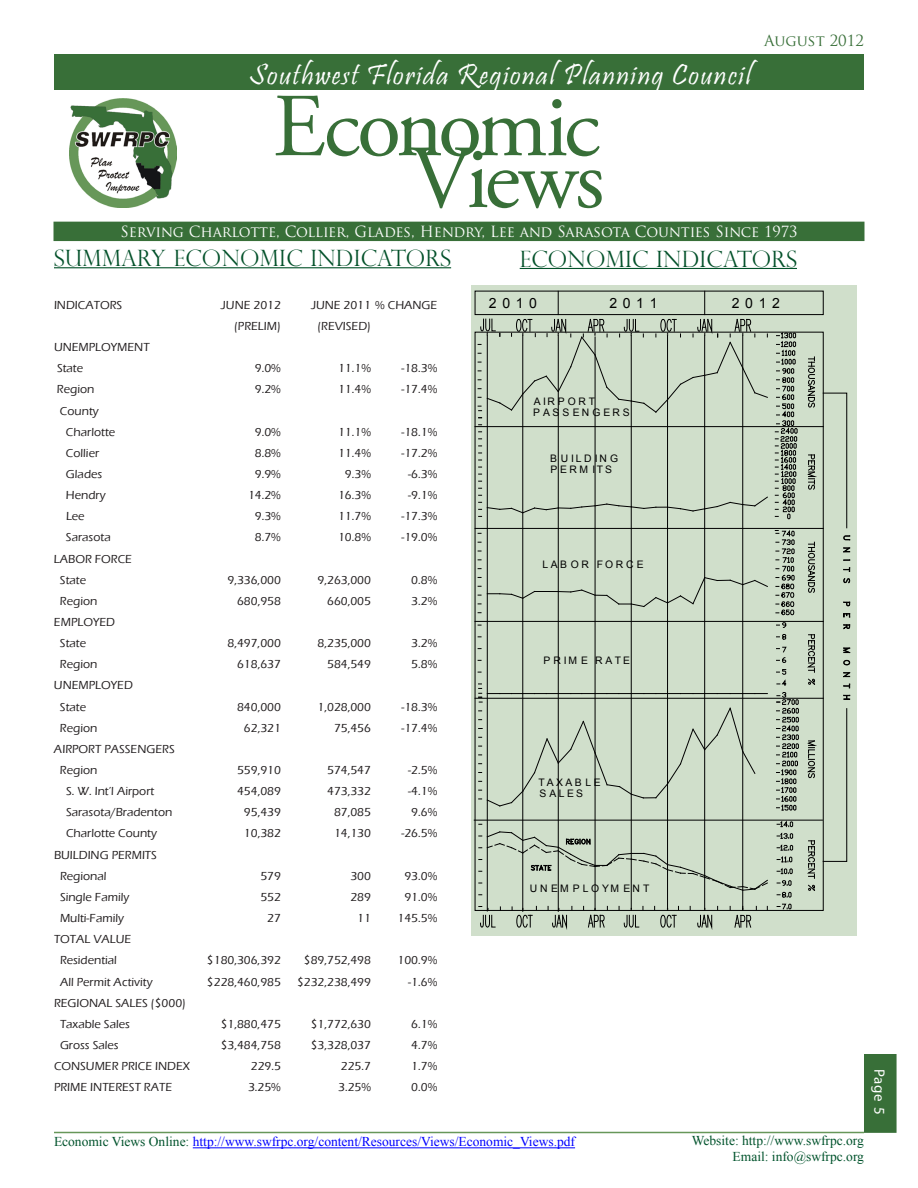
<style>
.page{position:relative;width:918px;height:1188px;background:#fff}
.page>*{position:absolute;margin:0;border:0;box-sizing:border-box;transform-origin:0 0}
.t1{font:89.85px "Adobe Garamond Pro";letter-spacing:-.05em;color:#386f38}
.t2{font:30px "Pristina";letter-spacing:.05em;color:#fff}
.t3{font:300 22.5px "Perpetua Titling";letter-spacing:.01em;color:#03512a}
.t4{font:15px "Trajan Pro";letter-spacing:-.01em;color:#fff}
.t5{font:15px "Trajan Pro";color:#386f38}
.t6{font:15px "Myriad Pro";color:#fff}
.t7{font:14.1px "Arial";letter-spacing:.4em;color:#000}
.t8{font:13.5px "Times New Roman";color:#00f}
.t9{font:13.5px/16.2px "Times New Roman";color:#00532c;text-align:right}
.t10{font:500 12px/21.1px "Eras ITC";color:#231f20}
.t11{font:10.35px/10.9px "Arial";letter-spacing:.265em;color:#000}
.t12{font:10.35px "Arial";letter-spacing:.29em;color:#000}
.t13{font:10.35px "Arial";letter-spacing:.235em;color:#000}
.s1{color:#00532c}
</style>
<div class="page">
<div style="left:54px;top:54px;width:810px;height:36px;background:#386f38"></div>
<div style="left:864px;top:1054px;width:33px;height:79px;background:#386f38"></div>
<hr style="left:520px;top:268px;width:277px;height:1px;background:#03512a">
<hr style="left:54px;top:267px;width:397px;height:1px;background:#03512a">
<hr style="left:54px;top:1132px;width:810px;height:1px;background:#679759">
<div style="left:471px;top:285px;width:385px;height:650px;background:#d0dfcb"></div>
<div style="left:54px;top:222px;width:810px;height:19px;background:#386f38"></div>
<img style="left:69px;top:99px;width:108px;height:109px">
<hr style="left:193px;top:1148px;width:382px;height:1px;background:#00f">
<svg style="left:474px;top:290px;width:376px;height:638px"></svg>
<p class="t5" style="left:764px;top:31px;width:101px">August 2012</p>
<h2 class="t2" style="left:249px;top:58px;width:504px">Southwest Florida Regional Planning Council</h2>
<h1 class="t1" style="left:273px;top:73px;width:328px">Economic</h1>
<h1 class="t1" style="left:411px;top:125px;width:195px">Views</h1>
<p class="t4" style="left:121px;top:222px;width:678px">Serving Charlotte, Collier, Glades, Hendry, Lee and Sarasota Counties Since 1973</p>
<h3 class="t3" style="left:54px;top:244px;width:399px">SUMMARY ECONOMIC INDICATORS</h3>
<h3 class="t3" style="left:520px;top:245px;width:279px">ECONOMIC INDICATORS</h3>
<p class="t10" style="left:54px;top:294px;width:70px">INDICATORS</p>
<p class="t10" style="left:221px;top:294px;width:61px">JUNE 2012</p>
<p class="t10" style="left:311px;top:294px;width:128px">JUNE 2011 % CHANGE</p>
<p class="t10" style="left:234px;top:316px;width:48px">(PRELIM)</p>
<p class="t10" style="left:317px;top:316px;width:55px">(REVISED)</p>
<p class="t10" style="left:54px;top:337px;width:97px">UNEMPLOYMENT<br>State</p>
<p class="t10" style="left:255px;top:358px;width:28px">9.0%</p>
<p class="t10" style="left:338px;top:358px;width:34px">11.1%</p>
<p class="t10" style="left:401px;top:358px;width:37px">-18.3%</p>
<p class="t10" style="left:57px;top:379px;width:39px">Region</p>
<p class="t10" style="left:255px;top:379px;width:28px">9.2%</p>
<p class="t10" style="left:338px;top:379px;width:34px">11.4%</p>
<p class="t10" style="left:401px;top:379px;width:37px">-17.4%</p>
<p class="t10" style="left:66px;top:400px;width:51px;text-indent:-6px">County<br>Charlotte</p>
<p class="t10" style="left:255px;top:421px;width:28px">9.0%</p>
<p class="t10" style="left:338px;top:421px;width:34px">11.1%</p>
<p class="t10" style="left:401px;top:421px;width:37px">-18.1%</p>
<p class="t10" style="left:66px;top:442px;width:35px">Collier</p>
<p class="t10" style="left:255px;top:442px;width:28px">8.8%</p>
<p class="t10" style="left:338px;top:442px;width:34px">11.4%</p>
<p class="t10" style="left:401px;top:442px;width:37px">-17.2%</p>
<p class="t10" style="left:66px;top:464px;width:38px">Glades</p>
<p class="t10" style="left:255px;top:464px;width:28px">9.9%</p>
<p class="t10" style="left:345px;top:464px;width:28px">9.3%</p>
<p class="t10" style="left:408px;top:464px;width:31px">-6.3%</p>
<p class="t10" style="left:66px;top:485px;width:41px">Hendry</p>
<p class="t10" style="left:248px;top:485px;width:34px">14.2%</p>
<p class="t10" style="left:338px;top:485px;width:34px">16.3%</p>
<p class="t10" style="left:408px;top:485px;width:31px">-9.1%</p>
<p class="t10" style="left:66px;top:506px;width:20px">Lee</p>
<p class="t10" style="left:255px;top:506px;width:28px">9.3%</p>
<p class="t10" style="left:338px;top:506px;width:34px">11.7%</p>
<p class="t10" style="left:401px;top:506px;width:37px">-17.3%</p>
<p class="t10" style="left:66px;top:527px;width:46px">Sarasota</p>
<p class="t10" style="left:255px;top:527px;width:28px">8.7%</p>
<p class="t10" style="left:338px;top:527px;width:34px">10.8%</p>
<p class="t10" style="left:401px;top:527px;width:37px">-19.0%</p>
<p class="t10" style="left:60px;top:548px;width:74px;text-indent:-6px">LABOR FORCE<br>State</p>
<p class="t10" style="left:228px;top:569px;width:55px">9,336,000</p>
<p class="t10" style="left:318px;top:569px;width:55px">9,263,000</p>
<p class="t10" style="left:411px;top:569px;width:28px">0.8%</p>
<p class="t10" style="left:60px;top:590px;width:39px">Region</p>
<p class="t10" style="left:237px;top:590px;width:45px">680,958</p>
<p class="t10" style="left:327px;top:590px;width:45px">660,005</p>
<p class="t10" style="left:411px;top:590px;width:28px">3.2%</p>
<p class="t10" style="left:60px;top:612px;width:57px;text-indent:-6px">EMPLOYED<br>State</p>
<p class="t10" style="left:228px;top:633px;width:55px">8,497,000</p>
<p class="t10" style="left:318px;top:633px;width:55px">8,235,000</p>
<p class="t10" style="left:411px;top:633px;width:28px">3.2%</p>
<p class="t10" style="left:60px;top:654px;width:39px">Region</p>
<p class="t10" style="left:237px;top:654px;width:45px">618,637</p>
<p class="t10" style="left:327px;top:654px;width:45px">584,549</p>
<p class="t10" style="left:411px;top:654px;width:28px">5.8%</p>
<p class="t10" style="left:60px;top:675px;width:74px;text-indent:-6px">UNEMPLOYED<br>State</p>
<p class="t10" style="left:237px;top:696px;width:45px">840,000</p>
<p class="t10" style="left:318px;top:696px;width:55px">1,028,000</p>
<p class="t10" style="left:401px;top:696px;width:37px">-18.3%</p>
<p class="t10" style="left:60px;top:717px;width:39px">Region</p>
<p class="t10" style="left:244px;top:717px;width:38px">62,321</p>
<p class="t10" style="left:334px;top:717px;width:38px">75,456</p>
<p class="t10" style="left:401px;top:717px;width:37px">-17.4%</p>
<p class="t10" style="left:60px;top:738px;width:116px;text-indent:-6px">AIRPORT PASSENGERS<br>Region</p>
<p class="t10" style="left:237px;top:760px;width:45px">559,910</p>
<p class="t10" style="left:327px;top:760px;width:45px">574,547</p>
<p class="t10" style="left:408px;top:760px;width:31px">-2.5%</p>
<p class="t10" style="left:66px;top:781px;width:90px">S. W. Int’l Airport</p>
<p class="t10" style="left:237px;top:781px;width:45px">454,089</p>
<p class="t10" style="left:327px;top:781px;width:45px">473,332</p>
<p class="t10" style="left:408px;top:781px;width:31px">-4.1%</p>
<p class="t10" style="left:66px;top:802px;width:108px">Sarasota/Bradenton</p>
<p class="t10" style="left:244px;top:802px;width:38px">95,439</p>
<p class="t10" style="left:334px;top:802px;width:38px">87,085</p>
<p class="t10" style="left:411px;top:802px;width:28px">9.6%</p>
<p class="t10" style="left:66px;top:823px;width:92px">Charlotte County</p>
<p class="t10" style="left:244px;top:823px;width:38px">10,382</p>
<p class="t10" style="left:334px;top:823px;width:38px">14,130</p>
<p class="t10" style="left:401px;top:823px;width:37px">-26.5%</p>
<p class="t10" style="left:60px;top:844px;width:98px;text-indent:-6px">BUILDING PERMITS<br>Regional</p>
<p class="t10" style="left:260px;top:865px;width:22px">579</p>
<p class="t10" style="left:350px;top:865px;width:22px">300</p>
<p class="t10" style="left:404px;top:865px;width:34px">93.0%</p>
<p class="t10" style="left:60px;top:887px;width:71px">Single Family</p>
<p class="t10" style="left:260px;top:887px;width:22px">552</p>
<p class="t10" style="left:350px;top:887px;width:22px">289</p>
<p class="t10" style="left:404px;top:887px;width:34px">91.0%</p>
<p class="t10" style="left:60px;top:908px;width:65px">Multi-Family</p>
<p class="t10" style="left:267px;top:908px;width:15px">27</p>
<p class="t10" style="left:357px;top:908px;width:15px">11</p>
<p class="t10" style="left:398px;top:908px;width:41px">145.5%</p>
<p class="t10" style="left:60px;top:929px;width:73px;text-indent:-6px">TOTAL VALUE<br>Residential</p>
<p class="t10" style="left:207px;top:950px;width:75px">$180,306,392</p>
<p class="t10" style="left:304px;top:950px;width:69px">$89,752,498</p>
<p class="t10" style="left:398px;top:950px;width:41px">100.9%</p>
<p class="t10" style="left:60px;top:971px;width:94px">All Permit Activity</p>
<p class="t10" style="left:207px;top:971px;width:75px">$228,460,985</p>
<p class="t10" style="left:297px;top:971px;width:75px">$232,238,499</p>
<p class="t10" style="left:408px;top:971px;width:31px">-1.6%</p>
<p class="t10" style="left:60px;top:992px;width:128px;text-indent:-6px">REGIONAL SALES ($000)<br>Taxable Sales</p>
<p class="t10" style="left:221px;top:1013px;width:62px">$1,880,475</p>
<p class="t10" style="left:311px;top:1013px;width:62px">$1,772,630</p>
<p class="t10" style="left:411px;top:1013px;width:28px">6.1%</p>
<p class="t10" style="left:60px;top:1035px;width:60px">Gross Sales</p>
<p class="t10" style="left:221px;top:1035px;width:62px">$3,484,758</p>
<p class="t10" style="left:311px;top:1035px;width:62px">$3,328,037</p>
<p class="t10" style="left:411px;top:1035px;width:28px">4.7%</p>
<p class="t10" style="left:54px;top:1056px;width:138px">CONSUMER PRICE INDEX</p>
<p class="t10" style="left:251px;top:1056px;width:32px">229.5</p>
<p class="t10" style="left:341px;top:1056px;width:32px">225.7</p>
<p class="t10" style="left:411px;top:1056px;width:28px">1.7%</p>
<p class="t10" style="left:54px;top:1077px;width:120px">PRIME INTEREST RATE</p>
<p class="t10" style="left:248px;top:1077px;width:34px">3.25%</p>
<p class="t10" style="left:338px;top:1077px;width:34px">3.25%</p>
<p class="t10" style="left:411px;top:1077px;width:28px">0.0%</p>
<p class="t7" style="left:489px;top:293px;width:50px">2010</p>
<p class="t7" style="left:609px;top:293px;width:50px">2011</p>
<p class="t7" style="left:732px;top:293px;width:50px">2012</p>
<p class="t11" style="left:533px;top:396px;width:98px">AIRPORT<br>PASSENGERS</p>
<p class="t12" style="left:550px;top:451px;width:69px">BUILDING</p>
<p class="t11" style="left:550px;top:464px;width:63px">PERM ITS</p>
<p class="t11" style="left:543px;top:559px;width:103px">LABOR FORCE</p>
<p class="t11" style="left:544px;top:655px;width:88px">PRIM E RATE</p>
<p class="t13" style="left:539px;top:775px;width:64px">TAXABLE</p>
<p class="t11" style="left:539px;top:788px;width:45px">SALES</p>
<p class="t11" style="left:530px;top:883px;width:121px">UNEM PLOYM ENT</p>
<p class="t6" style="left:889px;top:1069px;width:47px;rotate:90deg">Page 5</p>
<p class="t8" style="left:54px;top:1133px;width:523px"><span class="s1">Economic Views Online:</span> http://www.swfrpc.org/content/Resources/Views/Economic_Views.pdf</p>
<p class="t9" style="left:692px;top:1132px;width:174px">Website: http://www.swfrpc.org<br>Email: info@swfrpc.org</p>
</div>
